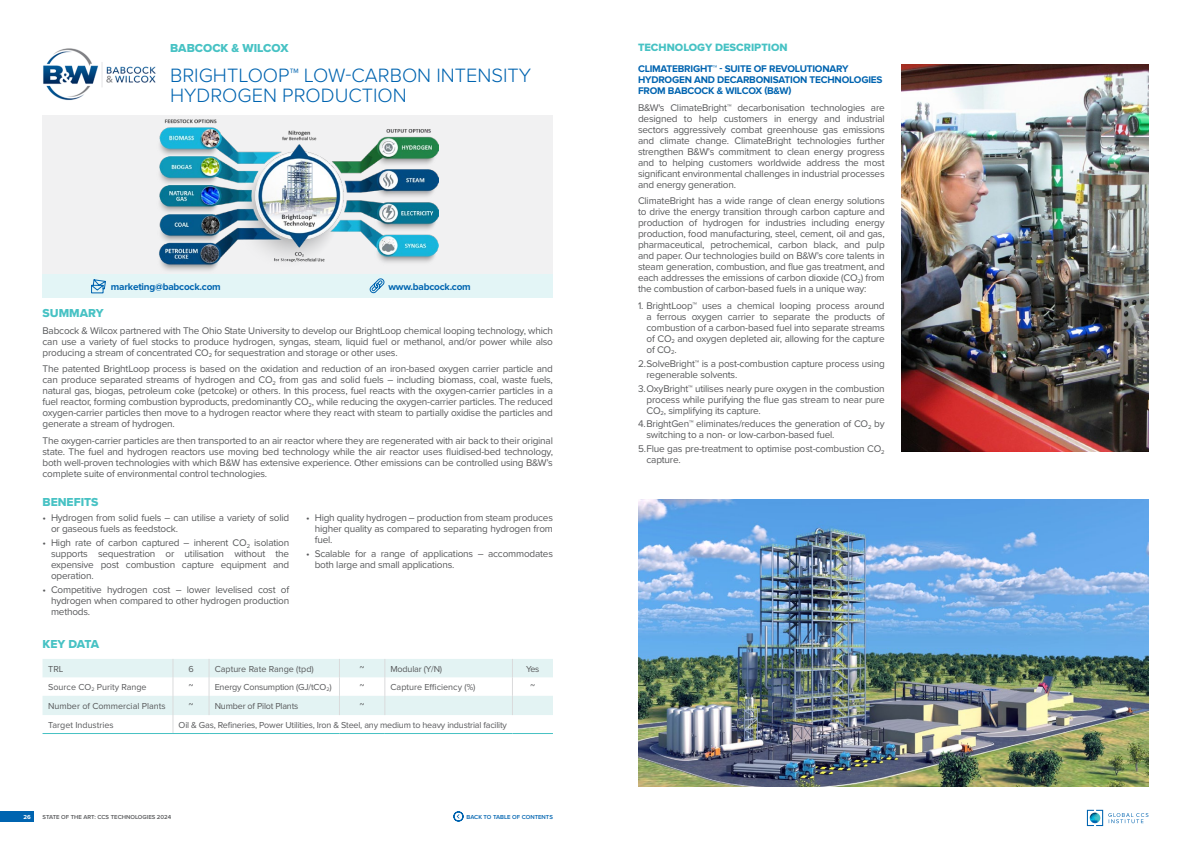
<style>
.page{position:relative;width:1191px;height:842px;background:#fff}
.page>*{position:absolute;margin:0;border:0;box-sizing:border-box;transform-origin:0 0}
.t1{font:300 20px/20px "Proxima Nova";color:#0064b0}
.t2{font:12px "Proxima Nova Extrabld";color:#47c2c4}
.t3{font:11px "Proxima Nova Extrabld";color:#47c2c4}
.t4{font:10px/11px "Proxima Nova";letter-spacing:-.02em;color:#58595b;text-align:justify}
.t5{font:700 10px/11px "Proxima Nova";letter-spacing:-.02em;color:#0064b0}
.t6{font:9px "Proxima Nova";letter-spacing:-.02em;color:#58595b}
.t7{font:9px "Proxima Nova";color:#58595b}
.t8{font:600 6px "Proxima Nova";color:#58595b}
.t9{font:600 6px "Proxima Nova";color:#0064b0}
.t10{font:700 6px "Proxima Nova";color:#fff}
</style>
<div class="page">
<div style="left:0;top:812px;width:34px;height:10px;background:#0064b0"></div>
<svg style="left:1087px;top:810px;width:61px;height:16px"></svg>
<svg style="left:453px;top:811px;width:10px;height:10px"></svg>
<div style="left:43px;top:116px;width:510px;height:158px;background:#f1f1f2"></div>
<img style="left:159px;top:119px;width:279px;height:152px">
<img style="left:638px;top:499px;width:510px;height:287px">
<div style="left:43px;top:274px;width:510px;height:24px;background:#e3f5f6"></div>
<svg style="left:91px;top:279px;width:15px;height:15px"></svg>
<svg style="left:369px;top:278px;width:16px;height:16px"></svg>
<hr style="left:43px;top:733px;width:130px;height:1px;background:#47c2c4">
<hr style="left:173px;top:733px;width:36px;height:1px;background:#47c2c4">
<hr style="left:209px;top:733px;width:130px;height:1px;background:#47c2c4">
<hr style="left:339px;top:733px;width:46px;height:1px;background:#47c2c4">
<hr style="left:385px;top:733px;width:127px;height:1px;background:#47c2c4">
<hr style="left:512px;top:733px;width:41px;height:1px;background:#47c2c4">
<svg style="left:43px;top:659px;width:510px;height:74px"></svg>
<img style="left:43px;top:48px;width:113px;height:52px">
<img style="left:901px;top:64px;width:247px;height:387px">
<p class="t2" style="left:170px;top:39px;width:120px">BABCOCK &amp; WILCOX</p>
<h1 class="t1" style="left:170px;top:64px;width:362px">BRIGHTLOOP™ LOW-CARBON INTENSITY<br>HYDROGEN PRODUCTION</h1>
<p class="t5" style="left:111px;top:281px;width:111px">marketing@babcock.com</p>
<p class="t5" style="left:388px;top:281px;width:84px">www.babcock.com</p>
<p class="t2" style="left:43px;top:304px;width:63px">SUMMARY</p>
<p class="t4" style="left:43px;top:324px;width:512px">Babcock &amp; Wilcox partnered with The Ohio State University to develop our BrightLoop chemical looping technology, which can use a variety of fuel stocks to produce hydrogen, syngas, steam, liquid fuel or methanol, and/or power while also producing a stream of concentrated CO<sub>2</sub> for sequestration and storage or other uses.</p>
<p class="t4" style="left:43px;top:363px;width:512px">The patented BrightLoop process is based on the oxidation and reduction of an iron-based oxygen carrier particle and can produce separated streams of hydrogen and CO<sub>2</sub> from gas and solid fuels – including biomass, coal, waste fuels, natural gas, biogas, petroleum coke (petcoke) or others. In this process, fuel reacts with the oxygen-carrier particles in a fuel reactor, forming combustion byproducts, predominantly CO<sub>2</sub>, while reducing the oxygen-carrier particles. The reduced oxygen-carrier particles then move to a hydrogen reactor where they react with steam to partially oxidise the particles and generate a stream of hydrogen.</p>
<p class="t4" style="left:43px;top:435px;width:512px">The oxygen-carrier particles are then transported to an air reactor where they are regenerated with air back to their original state. The fuel and hydrogen reactors use moving bed technology while the air reactor uses fluidised-bed technology, both well-proven technologies with which B&amp;W has extensive experience. Other emissions can be controlled using B&amp;W’s complete suite of environmental control technologies.</p>
<p class="t4" style="left:51px;top:512px;width:240px;text-indent:-9px">• Hydrogen from solid fuels – can utilise a variety of solid or gaseous fuels as feedstock.</p>
<p class="t4" style="left:51px;top:537px;width:240px;text-indent:-9px">• High rate of carbon captured – inherent CO<sub>2</sub> isolation supports sequestration or utilisation without the expensive post combustion capture equipment and operation.</p>
<p class="t4" style="left:51px;top:584px;width:240px;text-indent:-8px">• Competitive hydrogen cost – lower levelised cost of hydrogen when compared to other hydrogen production methods.</p>
<p class="t2" style="left:43px;top:493px;width:57px">BENEFITS</p>
<p class="t4" style="left:315px;top:512px;width:240px;text-indent:-8px">• High quality hydrogen – production from steam produces higher quality as compared to separating hydrogen from fuel.</p>
<p class="t4" style="left:315px;top:548px;width:240px;text-indent:-8px">• Scalable for a range of applications – accommodates both large and small applications.</p>
<p class="t2" style="left:43px;top:635px;width:58px">KEY DATA</p>
<p class="t6" style="left:48px;top:662px;width:17px">TRL</p>
<p class="t6" style="left:188px;top:662px;width:7px">6</p>
<p class="t7" style="left:215px;top:662px;width:101px">Capture Rate Range (tpd)</p>
<p class="t6" style="left:360px;top:662px;width:6px">~</p>
<p class="t6" style="left:390px;top:662px;width:53px">Modular (Y/N)</p>
<p class="t6" style="left:526px;top:662px;width:15px">Yes</p>
<p class="t7" style="left:48px;top:680px;width:100px">Source CO<sub>2</sub> Purity Range</p>
<p class="t6" style="left:189px;top:680px;width:6px">~</p>
<p class="t6" style="left:215px;top:680px;width:119px">Energy Consumption (GJ/tCO<sub>2</sub>)</p>
<p class="t6" style="left:360px;top:680px;width:6px">~</p>
<p class="t7" style="left:390px;top:680px;width:86px">Capture Efficiency (%)</p>
<p class="t6" style="left:530px;top:680px;width:6px">~</p>
<p class="t7" style="left:48px;top:699px;width:119px">Number of Commercial Plants</p>
<p class="t6" style="left:189px;top:699px;width:6px">~</p>
<p class="t6" style="left:215px;top:699px;width:85px">Number of Pilot Plants</p>
<p class="t6" style="left:360px;top:699px;width:6px">~</p>
<p class="t7" style="left:48px;top:718px;width:67px">Target Industries</p>
<p class="t6" style="left:179px;top:718px;width:330px">Oil &amp; Gas, Refineries, Power Utilities, Iron &amp; Steel, any medium to heavy industrial facility</p>
<p class="t10" style="left:23px;top:813px;width:9px">26</p>
<p class="t8" style="left:43px;top:812px;width:130px">STATE OF THE ART: CCS TECHNOLOGIES 2024</p>
<p class="t9" style="left:466px;top:812px;width:88px">BACK TO TABLE OF CONTENTS</p>
<p class="t3" style="left:638px;top:39px;width:151px">TECHNOLOGY DESCRIPTION</p>
<p class="t5" style="left:638px;top:63px;width:246px">CLIMATEBRIGHT™ - SUITE OF REVOLUTIONARY<br>HYDROGEN AND DECARBONISATION TECHNOLOGIES<br>FROM BABCOCK &amp; WILCOX (B&amp;W)</p>
<p class="t4" style="left:638px;top:101px;width:248px">B&amp;W's ClimateBright™ decarbonisation technologies are designed to help customers in energy and industrial sectors aggressively combat greenhouse gas emissions and climate change. ClimateBright technologies further strengthen B&amp;W’s commitment to clean energy progress and to helping customers worldwide address the most significant environmental challenges in industrial processes and energy generation.</p>
<p class="t4" style="left:638px;top:195px;width:248px">ClimateBright has a wide range of clean energy solutions to drive the energy transition through carbon capture and production of hydrogen for industries including energy production, food manufacturing, steel, cement, oil and gas, pharmaceutical, petrochemical, carbon black, and pulp and paper. Our technologies build on B&amp;W’s core talents in steam generation, combustion, and flue gas treatment, and each addresses the emissions of carbon dioxide (CO<sub>2</sub>) from the combustion of carbon-based fuels in a unique way:</p>
<p class="t4" style="left:646px;top:300px;width:240px;text-indent:-8px">1. BrightLoop™ uses a chemical looping process around a ferrous oxygen carrier to separate the products of combustion of a carbon-based fuel into separate streams of CO<sub>2</sub> and oxygen depleted air, allowing for the capture of CO<sub>2</sub>.</p>
<p class="t4" style="left:646px;top:357px;width:240px;text-indent:-8px">2.SolveBright™ is a post-combustion capture process using regenerable solvents.</p>
<p class="t4" style="left:646px;top:382px;width:240px;text-indent:-9px">3.OxyBright™ utilises nearly pure oxygen in the combustion process while purifying the flue gas stream to near pure CO<sub>2</sub>, simplifying its capture.</p>
<p class="t4" style="left:646px;top:418px;width:240px;text-indent:-9px">4.BrightGen™ eliminates/reduces the generation of CO<sub>2</sub> by switching to a non- or low-carbon-based fuel.</p>
<p class="t4" style="left:646px;top:443px;width:240px;text-indent:-9px">5.Flue gas pre-treatment to optimise post-combustion CO<sub>2 </sub>capture.</p>
</div>
